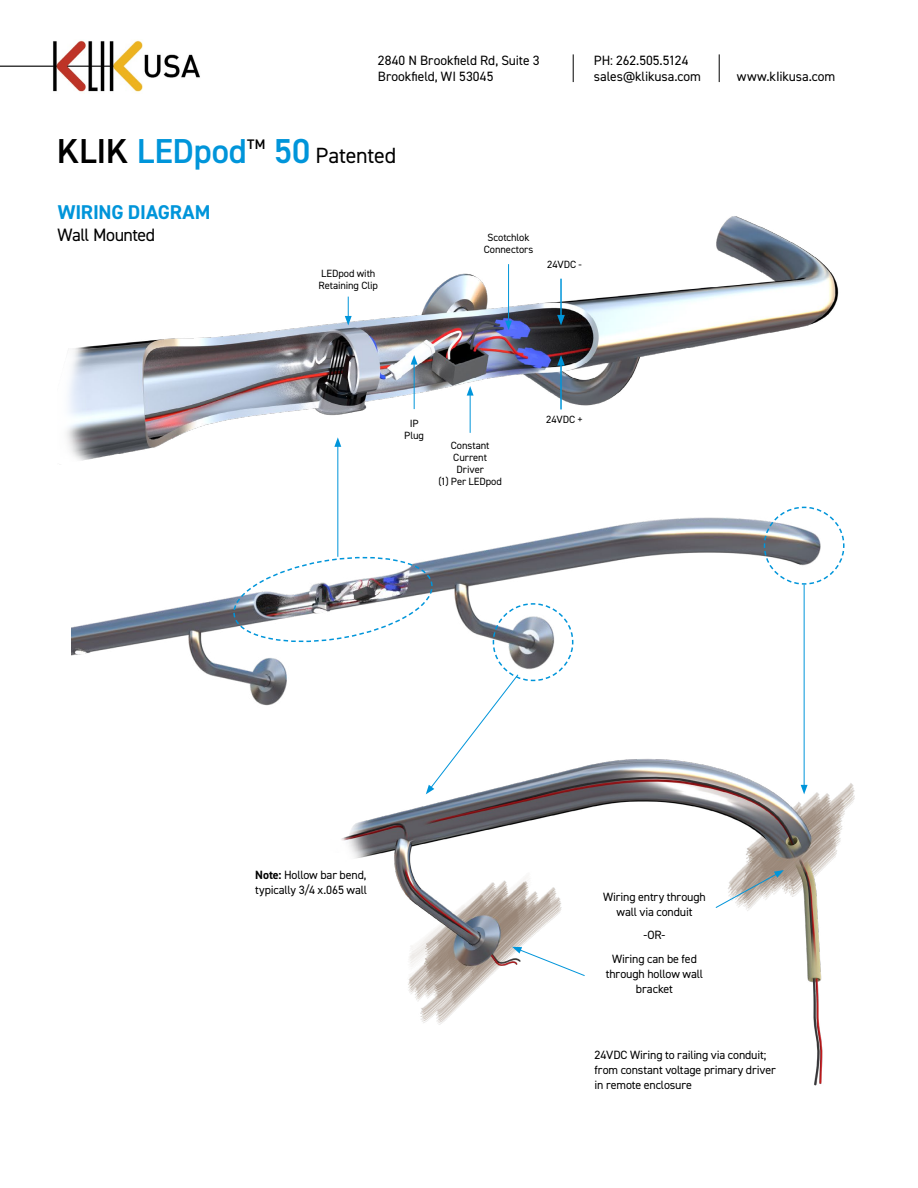
<style>
.page{position:relative;width:918px;height:1188px;background:#fff}
.page>*{position:absolute;margin:0;border:0;box-sizing:border-box;transform-origin:0 0}
.t1{font:600 34.65px "DIN2014";letter-spacing:-.005em;color:#0095da}
.t2{font:22.05px "DIN2014";letter-spacing:-.015em;color:#000}
.t3{font:700 19.95px "DIN2014";letter-spacing:-.01em;color:#0095da}
.t4{font:18px "DIN2014";letter-spacing:-.03em;color:#000}
.t5{font:600 13.95px "DIN2014";color:#000}
.t6{font:13.5px/16.2px "DIN2014";letter-spacing:-.005em;color:#000}
.t7{font:12px "DIN2014";letter-spacing:-.01em;color:#000}
.t8{font:10.5px "DIN2014";letter-spacing:-.005em;color:#000}
.s1{color:#000}
.s2{font-weight:600;font-size:34.65px;color:#0095da}
.s3{font-weight:700}
</style>
<div class="page">
<svg style="left:573px;top:54px;width:1px;height:28px"></svg>
<svg style="left:719px;top:54px;width:1px;height:28px"></svg>
<img style="left:0;top:40px;width:200px;height:52px">
<img style="left:72px;top:513px;width:732px;height:233px">
<img style="left:66px;top:216px;width:773px;height:253px">
<svg style="left:345px;top:297px;width:7px;height:28px"></svg>
<hr style="left:508px;top:264px;width:1px;height:59px;background:#0095da">
<svg style="left:505px;top:321px;width:7px;height:9px"></svg>
<hr style="left:560px;top:279px;width:2px;height:38px;background:#0095da">
<svg style="left:557px;top:315px;width:8px;height:10px"></svg>
<hr style="left:560px;top:363px;width:2px;height:46px;background:#0095da">
<svg style="left:557px;top:355px;width:8px;height:11px"></svg>
<hr style="left:414px;top:362px;width:1px;height:47px;background:#0095da">
<svg style="left:411px;top:355px;width:7px;height:10px"></svg>
<hr style="left:470px;top:393px;width:1px;height:40px;background:#0095da">
<svg style="left:467px;top:386px;width:7px;height:10px"></svg>
<hr style="left:337px;top:444px;width:1px;height:113px;background:#0095da">
<svg style="left:334px;top:437px;width:7px;height:10px"></svg>
<hr style="left:804px;top:585px;width:1px;height:202px;background:#0095da">
<svg style="left:763px;top:506px;width:82px;height:79px"></svg>
<svg style="left:232px;top:553px;width:342px;height:198px"></svg>
<img style="left:341px;top:751px;width:514px;height:335px">
<svg style="left:715px;top:870px;width:69px;height:39px"></svg>
<svg style="left:512px;top:947px;width:74px;height:30px"></svg>
<p class="t6" style="left:378px;top:52px;width:163px">2840 N Brookfield Rd, Suite 3<br>Brookfield, WI 53045</p>
<p class="t6" style="left:594px;top:52px;width:109px">PH: 262.505.5124 sales@klikusa.com</p>
<p class="t1" style="left:57px;top:128px;width:192px"><span class="s1">KLIK</span> LEDpod</p>
<p class="t5" style="left:247px;top:135px;width:20px">TM</p>
<p class="t2" style="left:274px;top:141px;width:124px"><span class="s2">50</span> Patented</p>
<p class="t3" style="left:58px;top:198px;width:154px">WIRING DIAGRAM</p>
<p class="t4" style="left:58px;top:223px;width:99px">Wall Mounted</p>
<p class="t8" style="left:321px;top:267px;width:56px">LEDpod with</p>
<p class="t8" style="left:319px;top:279px;width:61px">Retaining Clip</p>
<p class="t8" style="left:488px;top:231px;width:44px">Scotchlok</p>
<p class="t8" style="left:484px;top:243px;width:51px">Connectors</p>
<p class="t8" style="left:547px;top:258px;width:36px">24VDC -</p>
<p class="t6" style="left:737px;top:68px;width:100px">www.kIikusa.com</p>
<p class="t8" style="left:410px;top:417px;width:10px">IP</p>
<p class="t8" style="left:404px;top:429px;width:21px">Plug</p>
<p class="t8" style="left:451px;top:439px;width:40px">Constant</p>
<p class="t8" style="left:453px;top:451px;width:35px">Current</p>
<p class="t8" style="left:456px;top:463px;width:29px">Driver</p>
<p class="t8" style="left:438px;top:475px;width:65px">(1) Per LEDpod</p>
<p class="t8" style="left:546px;top:413px;width:38px">24VDC +</p>
<p class="t7" style="left:255px;top:868px;width:113px"><span class="s3">Note:</span> Hollow bar bend,</p>
<p class="t7" style="left:255px;top:883px;width:113px">typically 3/4 x.065 wall</p>
<p class="t7" style="left:603px;top:889px;width:104px">Wiring entry through</p>
<p class="t7" style="left:616px;top:904px;width:78px">wall via conduit</p>
<p class="t7" style="left:644px;top:928px;width:23px">-OR-</p>
<p class="t7" style="left:612px;top:951px;width:86px">Wiring can be fed</p>
<p class="t7" style="left:606px;top:966px;width:99px">through hollow wall</p>
<p class="t7" style="left:636px;top:981px;width:39px">bracket</p>
<p class="t7" style="left:595px;top:1048px;width:173px">24VDC Wiring to railing via conduit;</p>
<p class="t7" style="left:595px;top:1063px;width:183px">from constant voltage primary driver</p>
<p class="t7" style="left:595px;top:1078px;width:99px">in remote enclosure</p>
</div>
